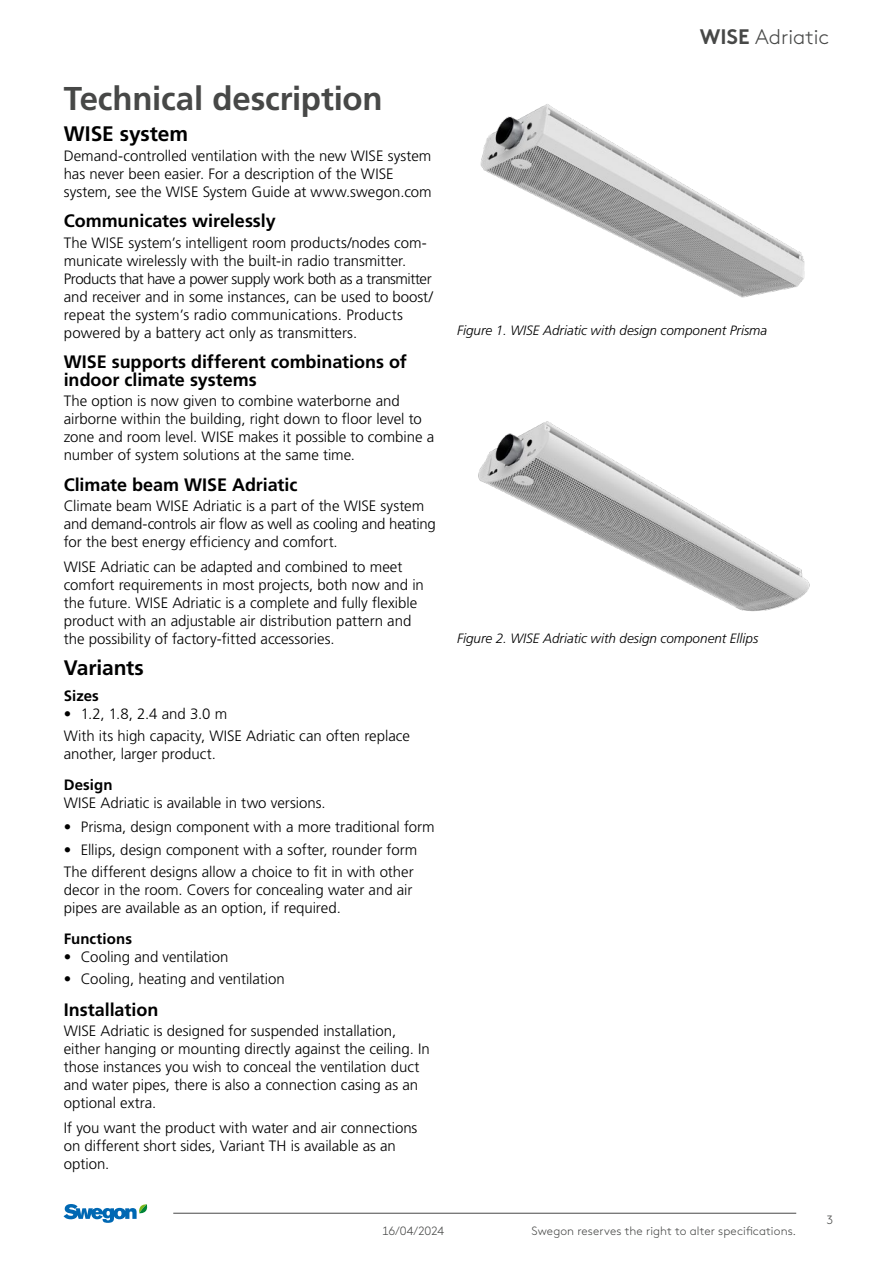
<style>
.page{position:relative;width:893px;height:1263px;background:#fff}
.page>*{position:absolute;margin:0;border:0;box-sizing:border-box;transform-origin:0 0}
.t1{font:700 33px "Frutiger LT Pro";letter-spacing:-.005em;color:#474847}
.t2{font:700 21px "Frutiger LT Pro";letter-spacing:-.005em;color:#000}
.t3{font:300 21px "Swegon Brown";color:#474847}
.t4{font:700 18px/18px "Frutiger LT Pro";letter-spacing:-.005em;color:#000}
.t5{font:300 15px/18px "Frutiger LT Pro";color:#000}
.t6{font:700 15px "Frutiger LT Pro";letter-spacing:.005em;color:#000}
.t7{font:italic 300 13.5px "Frutiger LT Pro";color:#000}
.t8{font:300 12px "Swegon Brown";letter-spacing:.005em;color:#474847}
.s1{font-weight:700}
</style>
<div class="page">
<img style="left:478px;top:421px;width:332px;height:191px">
<img style="left:480px;top:104px;width:325px;height:194px">
<hr style="left:173px;top:1213px;width:623px;height:1px;background:#474847">
<svg style="left:64px;top:1204px;width:84px;height:19px"></svg>
<h1 class="t1" style="left:64px;top:79px;width:320px">Technical description</h1>
<h2 class="t2" style="left:64px;top:121px;width:126px">WISE system</h2>
<p class="t5" style="left:64px;top:147px;width:369px">Demand-controlled ventilation with the new WISE system has never been easier. For a description of the WISE system, see the WISE System Guide at www.swegon.com</p>
<p class="t4" style="left:64px;top:212px;width:214px">Communicates wirelessly</p>
<p class="t5" style="left:64px;top:233px;width:371px">The WISE system’s intelligent room products/nodes com&shy;municate wirelessly with the built-in radio transmitter.<br>Products that have a power supply work both as a transmitter and receiver and in some instances, can be used to boost/ repeat the system’s radio communications. Products powered by a battery act only as transmitters.</p>
<p class="t4" style="left:64px;top:353px;width:345px">WISE supports different combinations of indoor climate systems</p>
<p class="t5" style="left:64px;top:392px;width:372px">The option is now given to combine waterborne and airborne within the building, right down to floor level to zone and room level. WISE makes it possible to combine a number of system solutions at the same time.</p>
<p class="t4" style="left:64px;top:476px;width:235px">Climate beam WISE Adriatic</p>
<p class="t5" style="left:64px;top:497px;width:374px">Climate beam WISE Adriatic is a part of the WISE system and demand-controls air flow as well as cooling and heating for the best energy efficiency and comfort.</p>
<p class="t5" style="left:64px;top:558px;width:362px">WISE Adriatic can be adapted and combined to meet comfort requirements in most projects, both now and in the future. WISE Adriatic is a complete and fully flexible product with an adjustable air distribution pattern and the possibility of factory-fitted accessories.</p>
<h2 class="t2" style="left:64px;top:655px;width:82px">Variants</h2>
<p class="t6" style="left:64px;top:687px;width:37px">Sizes</p>
<p class="t5" style="left:64px;top:703px;width:348px;line-height:22.2px">• 1.2, 1.8, 2.4 and 3.0 m<br>With its high capacity, WISE Adriatic can often replace</p>
<p class="t5" style="left:64px;top:745px;width:154px">another, larger product.</p>
<p class="t6" style="left:64px;top:776px;width:50px">Design</p>
<p class="t5" style="left:64px;top:794px;width:264px">WISE Adriatic is available in two versions.</p>
<p class="t5" style="left:64px;top:818px;width:372px">• Prisma, design component with a more traditional form</p>
<p class="t5" style="left:64px;top:838px;width:355px;line-height:22.2px">• Ellips, design component with a softer, rounder form<br>The different designs allow a choice to fit in with other</p>
<p class="t5" style="left:64px;top:881px;width:350px">decor in the room. Covers for concealing water and air pipes are available as an option, if required.</p>
<p class="t6" style="left:64px;top:929px;width:70px">Functions</p>
<p class="t5" style="left:64px;top:947px;width:166px">• Cooling and ventilation</p>
<p class="t5" style="left:64px;top:970px;width:223px">• Cooling, heating and ventilation</p>
<p class="t4" style="left:64px;top:1001px;width:96px">Installation</p>
<p class="t5" style="left:64px;top:1022px;width:367px">WISE Adriatic is designed for suspended installation, either hanging or mounting directly against the ceiling. In those instances you wish to conceal the ventilation duct and water pipes, there is also a connection casing as an optional extra.</p>
<p class="t5" style="left:64px;top:1118px;width:355px">If you want the product with water and air connections on different short sides, Variant TH is available as an option.</p>
<h2 class="t3" style="left:700px;top:22px;width:131px"><span class="s1">WISE</span> Adriatic</h2>
<p class="t7" style="left:457px;top:323px;width:312px">Figure 1. WISE Adriatic with design component Prisma</p>
<p class="t7" style="left:457px;top:631px;width:303px">Figure 2. WISE Adriatic with design component Ellips</p>
<p class="t8" style="left:382px;top:1221px;width:64px">16/04/2024</p>
<p class="t8" style="left:532px;top:1221px;width:266px">Swegon reserves the right to alter specifications.</p>
<p class="t8" style="left:827px;top:1211px;width:8px">3</p>
</div>
